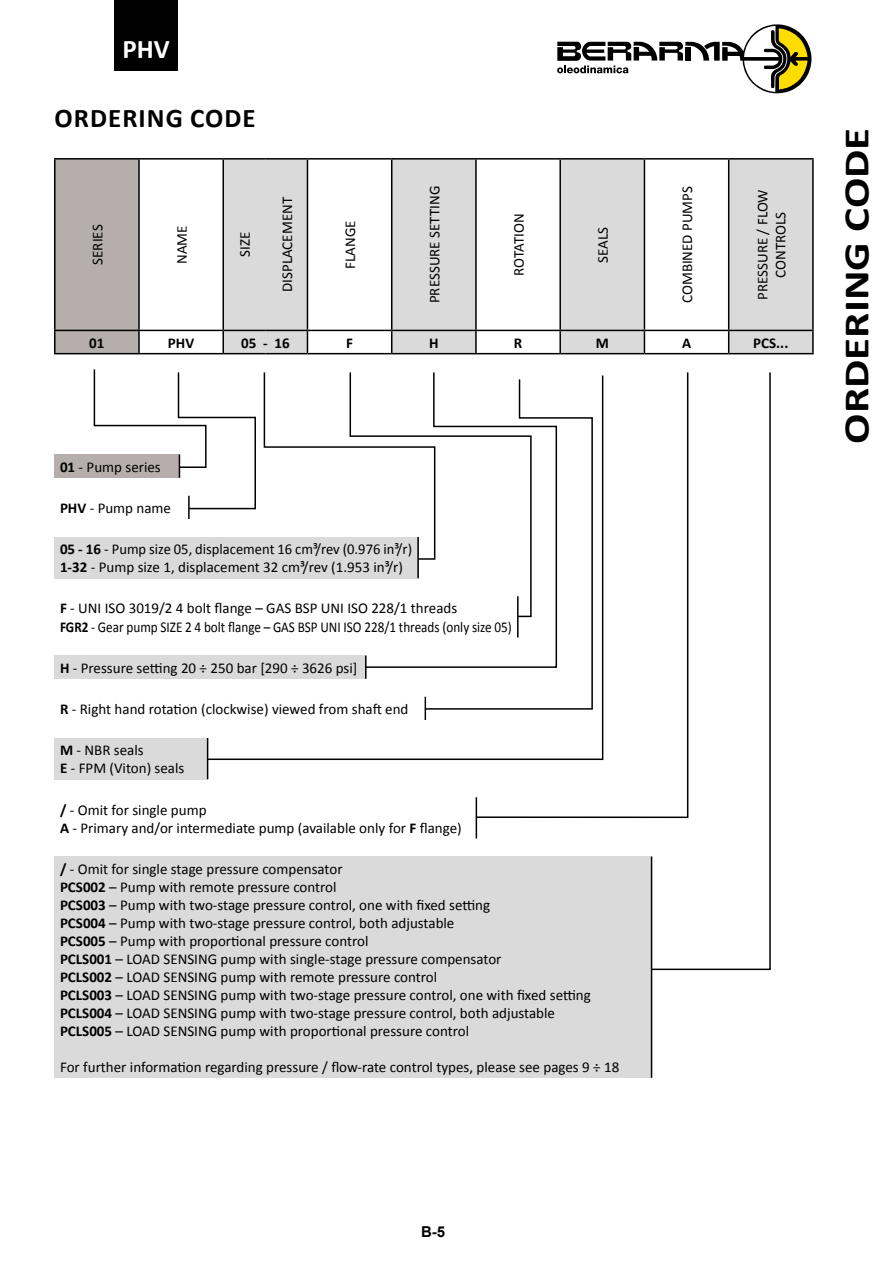
<style>
.page{position:relative;width:893px;height:1263px;background:#fff}
.page>*{position:absolute;margin:0;border:0;box-sizing:border-box;transform-origin:0 0}
.BANDA_LATERALE{font:700 36px "Calibri";color:#000;scale:1.25 1}
.TITOLO_1{font:700 27px "Calibri";letter-spacing:.04em;color:#000}
.t1{font:700 27px "Calibri";color:#fff}
.TESTO{font:15px/18px "Calibri";color:#000}
.TESTO-2{font:700 15px "Calibri";color:#000}
.t2{font:700 15px "Arial";color:#000}
.s1{font-weight:700}
</style>
<div class="page">
<svg style="left:557px;top:24px;width:254px;height:69px"></svg>
<div style="left:114px;top:0;width:64px;height:71px;background:#000"></div>
<div style="left:56px;top:160px;width:82px;height:193px;background:#b5aeac"></div>
<svg style="left:224px;top:160px;width:588px;height:193px;fill:#dadada"></svg>
<hr style="left:54px;top:158px;width:85px;height:2px;background:#000">
<hr style="left:54px;top:160px;width:2px;height:170px;background:#000">
<hr style="left:139px;top:158px;width:84px;height:2px;background:#000">
<hr style="left:138px;top:160px;width:2px;height:170px;background:#000">
<hr style="left:223px;top:158px;width:42px;height:2px;background:#000">
<hr style="left:222px;top:160px;width:2px;height:170px;background:#000">
<hr style="left:265px;top:158px;width:42px;height:2px;background:#000">
<hr style="left:307px;top:158px;width:85px;height:2px;background:#000">
<hr style="left:307px;top:160px;width:1px;height:170px;background:#000">
<hr style="left:392px;top:158px;width:84px;height:2px;background:#000">
<hr style="left:391px;top:160px;width:1px;height:170px;background:#000">
<hr style="left:476px;top:158px;width:84px;height:2px;background:#000">
<hr style="left:475px;top:160px;width:2px;height:170px;background:#000">
<hr style="left:560px;top:158px;width:84px;height:2px;background:#000">
<hr style="left:559px;top:160px;width:2px;height:170px;background:#000">
<hr style="left:644px;top:158px;width:85px;height:2px;background:#000">
<hr style="left:644px;top:160px;width:1px;height:170px;background:#000">
<hr style="left:729px;top:158px;width:85px;height:2px;background:#000">
<hr style="left:728px;top:160px;width:1px;height:170px;background:#000">
<hr style="left:812px;top:160px;width:2px;height:170px;background:#000">
<hr style="left:54px;top:330px;width:85px;height:1px;background:#000">
<hr style="left:54px;top:331px;width:2px;height:22px;background:#000">
<hr style="left:139px;top:330px;width:84px;height:1px;background:#000">
<hr style="left:138px;top:331px;width:2px;height:22px;background:#000">
<hr style="left:223px;top:330px;width:42px;height:1px;background:#000">
<hr style="left:222px;top:331px;width:2px;height:22px;background:#000">
<hr style="left:265px;top:330px;width:42px;height:1px;background:#000">
<hr style="left:307px;top:330px;width:85px;height:1px;background:#000">
<svg style="left:307px;top:331px;width:1px;height:22px"></svg>
<hr style="left:392px;top:330px;width:84px;height:1px;background:#000">
<svg style="left:391px;top:331px;width:1px;height:22px"></svg>
<hr style="left:476px;top:330px;width:84px;height:1px;background:#000">
<hr style="left:475px;top:331px;width:2px;height:22px;background:#000">
<hr style="left:560px;top:330px;width:84px;height:1px;background:#000">
<hr style="left:559px;top:331px;width:2px;height:22px;background:#000">
<hr style="left:644px;top:330px;width:85px;height:1px;background:#000">
<svg style="left:644px;top:331px;width:1px;height:22px"></svg>
<hr style="left:729px;top:330px;width:85px;height:1px;background:#000">
<svg style="left:728px;top:331px;width:1px;height:22px"></svg>
<hr style="left:812px;top:331px;width:2px;height:22px;background:#000">
<hr style="left:54px;top:353px;width:85px;height:1px;background:#000">
<hr style="left:139px;top:353px;width:84px;height:1px;background:#000">
<hr style="left:223px;top:353px;width:42px;height:1px;background:#000">
<hr style="left:265px;top:353px;width:42px;height:1px;background:#000">
<hr style="left:307px;top:353px;width:85px;height:1px;background:#000">
<hr style="left:392px;top:353px;width:84px;height:1px;background:#000">
<hr style="left:476px;top:353px;width:84px;height:1px;background:#000">
<hr style="left:560px;top:353px;width:84px;height:1px;background:#000">
<hr style="left:644px;top:353px;width:85px;height:1px;background:#000">
<hr style="left:729px;top:353px;width:85px;height:1px;background:#000">
<div style="left:54px;top:454px;width:125px;height:24px;background:#b5aeac"></div>
<hr style="left:188px;top:496px;width:2px;height:23px;background:#000">
<div style="left:54px;top:537px;width:364px;height:41px;background:#dadada"></div>
<div style="left:54px;top:655px;width:312px;height:24px;background:#dadada"></div>
<div style="left:54px;top:738px;width:154px;height:41px;background:#dadada"></div>
<hr style="left:207px;top:738px;width:1px;height:41px;background:#000">
<hr style="left:476px;top:797px;width:1px;height:41px;background:#000">
<div style="left:54px;top:856px;width:598px;height:222px;background:#dadada"></div>
<hr style="left:651px;top:856px;width:1px;height:222px;background:#000">
<svg style="left:93px;top:369px;width:113px;height:141px"></svg>
<svg style="left:206px;top:416px;width:269px;height:345px"></svg>
<svg style="left:475px;top:375px;width:175px;height:444px"></svg>
<svg style="left:650px;top:372px;width:121px;height:599px"></svg>
<svg style="left:424px;top:378px;width:170px;height:332px"></svg>
<svg style="left:349px;top:375px;width:183px;height:243px"></svg>
<svg style="left:263px;top:372px;width:173px;height:188px"></svg>
<h2 class="t1" style="left:123px;top:32px;width:49px">PHV</h2>
<p class="TITOLO_1" style="left:55px;top:101px;width:203px">ORDERING CODE</p>
<p class="TESTO" style="left:88px;top:265px;width:42px;rotate:-90deg">SERIES</p>
<p class="TESTO" style="left:172px;top:264px;width:40px;rotate:-90deg">NAME</p>
<p class="TESTO" style="left:235px;top:257px;width:27px;rotate:-90deg">SIZE</p>
<p class="TESTO" style="left:277px;top:292px;width:96px;rotate:-90deg">DISPLACEMENT</p>
<p class="TESTO" style="left:341px;top:269px;width:50px;rotate:-90deg">FLANGE</p>
<p class="TESTO" style="left:425px;top:303px;width:119px;rotate:-90deg">PRESSURE SETTING</p>
<p class="TESTO" style="left:509px;top:276px;width:63px;rotate:-90deg">ROTATION</p>
<p class="TESTO" style="left:593px;top:263px;width:37px;rotate:-90deg">SEALS</p>
<p class="TESTO" style="left:677px;top:303px;width:119px;rotate:-90deg">COMBINED PUMPS</p>
<p class="TESTO" style="left:753px;top:300px;width:112px;text-align:center;rotate:-90deg">PRESSURE / FLOW<br>CONTROLS</p>
<p class="TESTO-2" style="left:89px;top:333px;width:17px">01</p>
<p class="TESTO-2" style="left:168px;top:333px;width:28px">PHV</p>
<p class="TESTO-2" style="left:241px;top:333px;width:50px">05 - 16</p>
<p class="TESTO-2" style="left:346px;top:333px;width:8px">F</p>
<p class="TESTO-2" style="left:429px;top:333px;width:11px">H</p>
<p class="TESTO-2" style="left:514px;top:333px;width:10px">R</p>
<p class="TESTO-2" style="left:596px;top:333px;width:15px">M</p>
<p class="TESTO-2" style="left:682px;top:333px;width:11px">A</p>
<p class="TESTO-2" style="left:753px;top:333px;width:37px">PCS...</p>
<p class="TESTO" style="left:60px;top:457px;width:102px"><span class="s1">01</span> - Pump series</p>
<p class="TESTO" style="left:60px;top:498px;width:113px"><span class="s1">PHV</span> - Pump name</p>
<p class="TESTO" style="left:60px;top:539px;width:354px"><span class="s1">05 - 16</span> - Pump size 05, displacement 16 cm³/rev (0.976 in³/r)<br><span class="s1">1-32</span> - Pump size 1, displacement 32 cm³/rev (1.953 in³/r)</p>
<p class="TESTO" style="left:60px;top:599px;width:453px"><span class="s1">F</span> - UNI ISO 3019/2 4 bolt flange – GAS BSP UNI ISO 228/1 threads<br><span class="s1">FGR2</span> - Gear pump SIZE 2 4 bolt flange – GAS BSP UNI ISO 228/1 threads (only size 05)</p>
<p class="TESTO" style="left:60px;top:658px;width:299px"><span class="s1">H</span> - Pressure setting 20 ÷ 250 bar [290 ÷ 3626 psi]</p>
<p class="TESTO" style="left:60px;top:699px;width:350px"><span class="s1">R</span> - Right hand rotation (clockwise) viewed from shaft end</p>
<p class="TESTO" style="left:60px;top:740px;width:126px"><span class="s1">M</span> - NBR seals<br><span class="s1">E</span> - FPM (Viton) seals</p>
<p class="TESTO" style="left:60px;top:800px;width:403px"><span class="s1">/</span> - Omit for single pump<br><span class="s1">A</span> - Primary and/or intermediate pump (available only for <span class="s1">F</span> flange)</p>
<p class="TESTO" style="left:60px;top:859px;width:532px"><span class="s1">/</span> - Omit for single stage pressure compensator<br><span class="s1">PCS002</span> – Pump with remote pressure control<br><span class="s1">PCS003</span> – Pump with two-stage pressure control, one with fixed setting<br><span class="s1">PCS004</span> – Pump with two-stage pressure control, both adjustable<br><span class="s1">PCS005</span> – Pump with proportional pressure control<br><span class="s1">PCLS001</span> – LOAD SENSING pump with single-stage pressure compensator<br><span class="s1">PCLS002</span> – LOAD SENSING pump with remote pressure control<br><span class="s1">PCLS003</span> – LOAD SENSING pump with two-stage pressure control, one with fixed setting <span class="s1">PCLS004</span> – LOAD SENSING pump with two-stage pressure control, both adjustable <span class="s1">PCLS005</span> – LOAD SENSING pump with proportional pressure control</p>
<p class="TESTO" style="left:60px;top:1057px;width:561px">For further information regarding pressure / flow-rate control types, please see pages 9 ÷ 18</p>
<p class="BANDA_LATERALE" style="left:834px;top:444px;width:254px;rotate:-90deg">ORDERING CODE</p>
<p class="t2" style="left:421px;top:1222px;width:26px">B-5</p>
</div>
